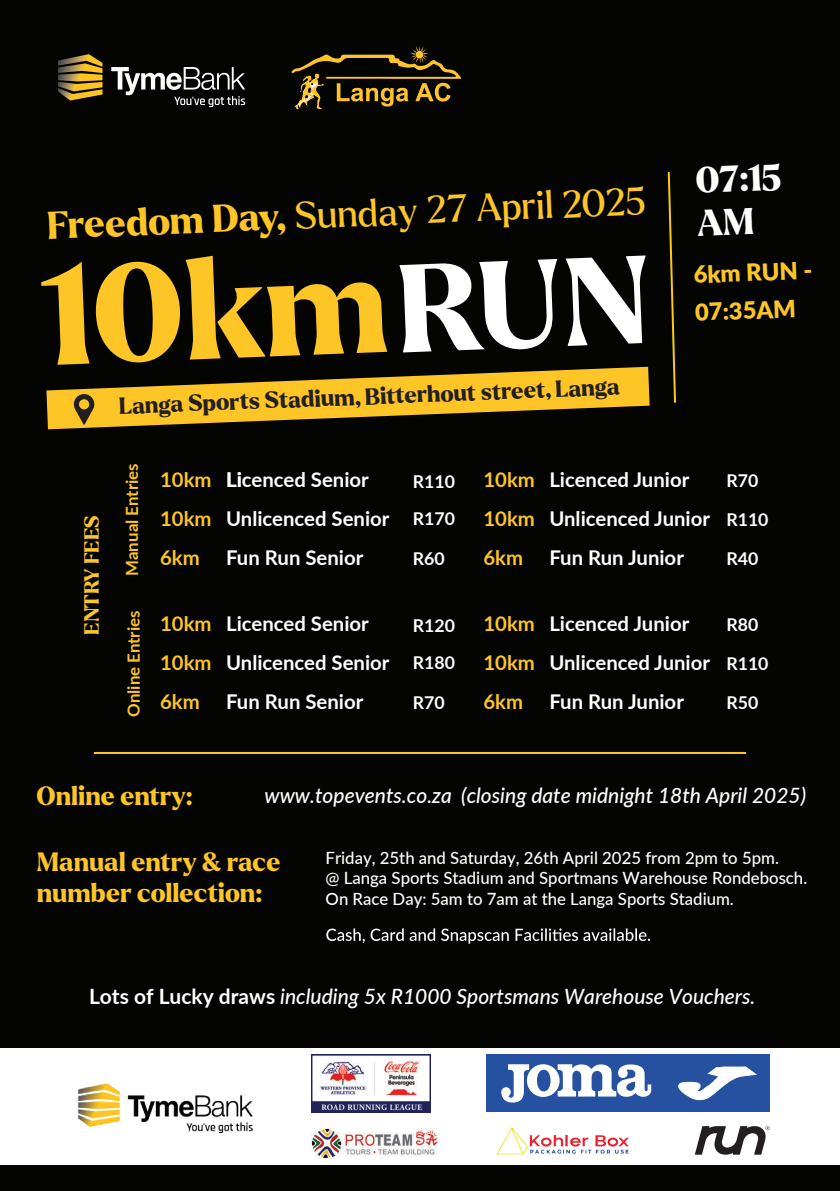
<style>
.page{position:relative;width:840px;height:1191px;background:#fff}
.page>*{position:absolute;margin:0;border:0;box-sizing:border-box;transform-origin:0 0}
.t1{font:800 137.2px "Larken";color:#fec527}
.t2{font:37.6px "Larken";color:#fec527}
.t3{font:800 36px "Larken";color:#fff}
.t4{font:800 25.8px/31px "Larken";color:#fec527}
.t5{font:900 23.6px/37.8px "Lato";color:#fec527}
.t6{font:800 22.8px "Larken";color:#231f20}
.t7{font:italic 500 21.2px "Lato";color:#fff}
.t8{font:700 20.4px/38.6px "Lato";color:#fff}
.t9{font:700 20.4px "Lato";color:#fec527}
.t10{font:800 20px "Larken";color:#fec527}
.t11{font:700 17.6px/37.6px "Lato";color:#fff}
.t12{font:500 16.8px/20.2px "Lato";color:#fff}
.t13{font:700 16.8px "Lato";color:#fec527}
.s1{font-weight:800}
.s2{font-size:121.4px;color:#fff}
.s3{font-weight:700;font-style:normal}
</style>
<div class="page">
<div style="left:0;top:0;width:839px;height:1191px;background:#040503"></div>
<div style="left:0;top:1048px;width:839px;height:116px;background:#fff"></div>
<hr style="left:94px;top:752px;width:651px;height:2px;background:#fec527">
<svg style="left:291px;top:46px;width:170px;height:63px"></svg>
<svg style="left:58px;top:54px;width:44px;height:46px"></svg>
<svg style="left:111px;top:67px;width:134px;height:40px"></svg>
<svg style="left:667px;top:172px;width:9px;height:231px"></svg>
<svg style="left:46px;top:367px;width:603px;height:62px"></svg>
<svg style="left:326px;top:928px;width:323px;height:15px"></svg>
<svg style="left:695px;top:1126px;width:74px;height:28px"></svg>
<div style="left:485px;top:1054px;width:284px;height:58px;background:#2651a1"></div>
<svg style="left:501px;top:1064px;width:150px;height:38px"></svg>
<svg style="left:678px;top:1067px;width:77px;height:32px"></svg>
<img style="left:496px;top:1127px;width:133px;height:28px">
<img style="left:312px;top:1128px;width:125px;height:30px">
<img style="left:312px;top:1054px;width:118px;height:58px">
<img style="left:78px;top:1083px;width:175px;height:51px">
<h2 class="t2" style="left:46px;top:198px;width:600px;rotate:-2deg"><span class="s1">Freedom Day,</span> Sunday 27 April 2025</h2>
<h1 class="t1" style="left:38px;top:226px;width:611px;rotate:-2deg">10km<span class="s2">RUN</span></h1>
<p class="t6" style="left:118px;top:390px;width:502px;rotate:-2deg">Langa Sports Stadium, Bitterhout street, Langa</p>
<h3 class="t3" style="left:694px;top:157px;width:87px;rotate:-2deg">07:15</h3>
<p class="t5" style="left:692px;top:255px;width:120px;rotate:-2deg">6km RUN -<br>07:35AM</p>
<p class="t10" style="left:79px;top:634px;width:120px;rotate:-90deg">ENTRY FEES</p>
<p class="t13" style="left:120px;top:576px;width:114px;rotate:-90deg">Manual Entries</p>
<p class="t13" style="left:121px;top:717px;width:108px;rotate:-90deg">Online Entries</p>
<p class="t8" style="left:226px;top:459px;width:165px">Licenced Senior<br>Unlicenced Senior<br>Fun Run Senior</p>
<p class="t8" style="left:549px;top:459px;width:162px">Licenced Junior<br>Unlicenced Junior<br>Fun Run Junior</p>
<p class="t9" style="left:160px;top:465px;width:53px">10km</p>
<p class="t9" style="left:483px;top:465px;width:53px">10km</p>
<p class="t11" style="left:726px;top:461px;width:33px">R70</p>
<p class="t9" style="left:160px;top:503px;width:53px">10km</p>
<p class="t9" style="left:483px;top:503px;width:53px">10km</p>
<p class="t9" style="left:160px;top:542px;width:41px">6km</p>
<p class="t11" style="left:412px;top:461px;width:44px">R110<br>R170</p>
<p class="t11" style="left:412px;top:538px;width:33px">R60</p>
<p class="t11" style="left:726px;top:500px;width:44px">R110</p>
<p class="t9" style="left:483px;top:542px;width:41px">6km</p>
<p class="t11" style="left:726px;top:538px;width:33px">R40</p>
<p class="t9" style="left:160px;top:609px;width:53px">10km</p>
<p class="t9" style="left:483px;top:609px;width:53px">10km</p>
<p class="t11" style="left:726px;top:605px;width:33px">R80</p>
<p class="t9" style="left:160px;top:647px;width:53px">10km</p>
<p class="t9" style="left:483px;top:647px;width:53px">10km</p>
<p class="t9" style="left:160px;top:686px;width:41px">6km</p>
<p class="t9" style="left:483px;top:686px;width:41px">6km</p>
<p class="t11" style="left:726px;top:682px;width:33px">R50</p>
<p class="t8" style="left:226px;top:603px;width:165px">Licenced Senior<br>Unlicenced Senior<br>Fun Run Senior</p>
<p class="t8" style="left:549px;top:603px;width:162px">Licenced Junior<br>Unlicenced Junior<br>Fun Run Junior</p>
<p class="t11" style="left:412px;top:605px;width:44px">R120<br>R180</p>
<p class="t11" style="left:412px;top:682px;width:33px">R70</p>
<p class="t11" style="left:726px;top:644px;width:44px">R110</p>
<p class="t4" style="left:36px;top:781px;width:157px">Online entry:</p>
<p class="t7" style="left:264px;top:780px;width:543px">www.topevents.co.za (closing date midnight 18th April 2025)</p>
<p class="t4" style="left:37px;top:846px;width:245px">Manual entry &amp; race number collection:</p>
<p class="t12" style="left:325px;top:847px;width:454px">Friday, 25th and Saturday, 26th April 2025 from 2pm to 5pm.</p>
<p class="t12" style="left:325px;top:867px;width:483px">@ Langa Sports Stadium and Sportmans Warehouse Rondebosch.<br>On Race Day: 5am to 7am at the Langa Sports Stadium.</p>
<p class="t7" style="left:89px;top:981px;width:667px"><span class="s3">Lots of Lucky draws</span> including 5x R1000 Sportsmans Warehouse Vouchers.</p>
</div>
